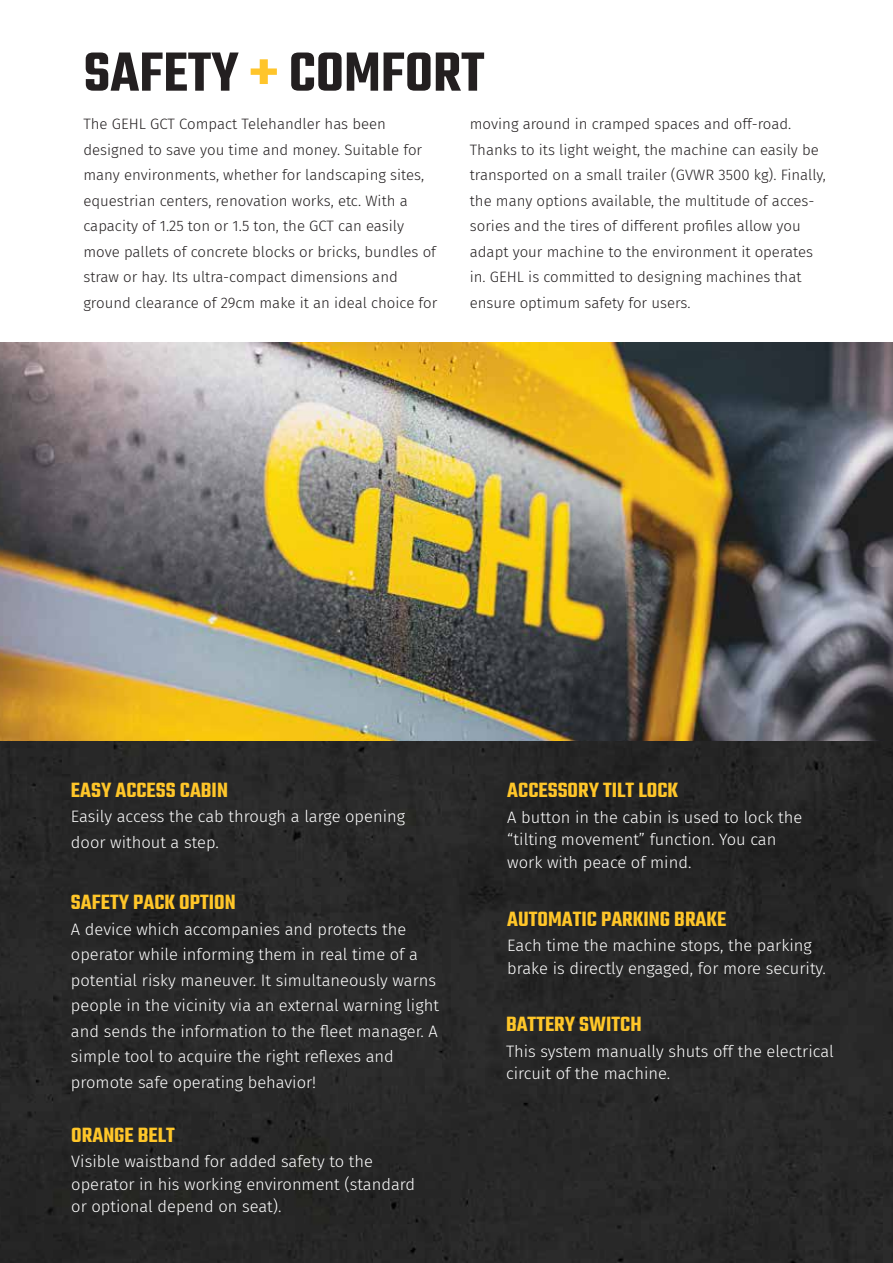
<style>
.page{position:relative;width:893px;height:1263px;background:#fff}
.page>*{position:absolute;margin:0;border:0;box-sizing:border-box;transform-origin:0 0}
.t1{font:600 60px "Teko";color:#231f20}
.t2{font:600 22.5px "Teko";color:#ffc629}
.t3{font:300 16.5px/25.5px "Fira Sans";color:#fff}
.t4{font:300 15px/25.5px "Fira Sans";color:#231f20}
.s1{color:#ffc52b}
</style>
<div class="page">
<div style="left:0;top:741px;width:893px;height:522px;background:#272727"></div>
<img style="left:0;top:342px;width:893px;height:399px">
<h1 class="t1" style="left:84px;top:35px;width:402px">SAFETY <span class="s1">+</span> COMFORT</h1>
<p class="t4" style="left:83px;top:111px;width:355px">The GEHL GCT Compact Telehandler has been designed to save you time and money. Suitable for many environments, whether for landscaping sites, equestrian centers, renovation works, etc. With a capacity of 1.25 ton or 1.5 ton, the GCT can easily move pallets of concrete blocks or bricks, bundles of straw or hay. Its ultra-compact dimensions and ground clearance of 29cm make it an ideal choice for</p>
<p class="t4" style="left:470px;top:111px;width:358px">moving around in cramped spaces and off-road.<br>Thanks to its light weight, the machine can easily be transported on a small trailer (GVWR 3500 kg). Finally, the many options available, the multitude of acces&shy;sories and the tires of different profiles allow you adapt your machine to the environment it operates in. GEHL is committed to designing machines that ensure optimum safety for users.</p>
<h2 class="t2" style="left:71px;top:776px;width:158px">EASY ACCESS CABIN</h2>
<p class="t3" style="left:71px;top:804px;width:336px">Easily access the cab through a large opening door without a step.</p>
<h2 class="t2" style="left:71px;top:888px;width:166px">SAFETY PACK OPTION</h2>
<p class="t3" style="left:71px;top:916px;width:369px">A device which accompanies and protects the operator while informing them in real time of a potential risky maneuver. It simultaneously warns people in the vicinity via an external warning light and sends the information to the fleet manager. A simple tool to acquire the right reflexes and promote safe operating behavior!</p>
<h2 class="t2" style="left:71px;top:1121px;width:105px">ORANGE BELT</h2>
<p class="t3" style="left:71px;top:1150px;width:345px;line-height:22.5px">Visible waistband for added safety to the operator in his working environment (standard or optional depend on seat).</p>
<h2 class="t2" style="left:507px;top:776px;width:172px">ACCESSORY TILT LOCK</h2>
<p class="t3" style="left:507px;top:805px;width:296px;line-height:22.5px">A button in the cabin is used to lock the “tilting movement” function. You can work with peace of mind.</p>
<h2 class="t2" style="left:507px;top:905px;width:221px">AUTOMATIC PARKING BRAKE</h2>
<p class="t3" style="left:507px;top:934px;width:320px;line-height:22.5px">Each time the machine stops, the parking brake is directly engaged, for more security.</p>
<h2 class="t2" style="left:506px;top:1011px;width:137px">BATTERY SWITCH</h2>
<p class="t3" style="left:506px;top:1040px;width:329px;line-height:22.5px">This system manually shuts off the electrical circuit of the machine.</p>
</div>
